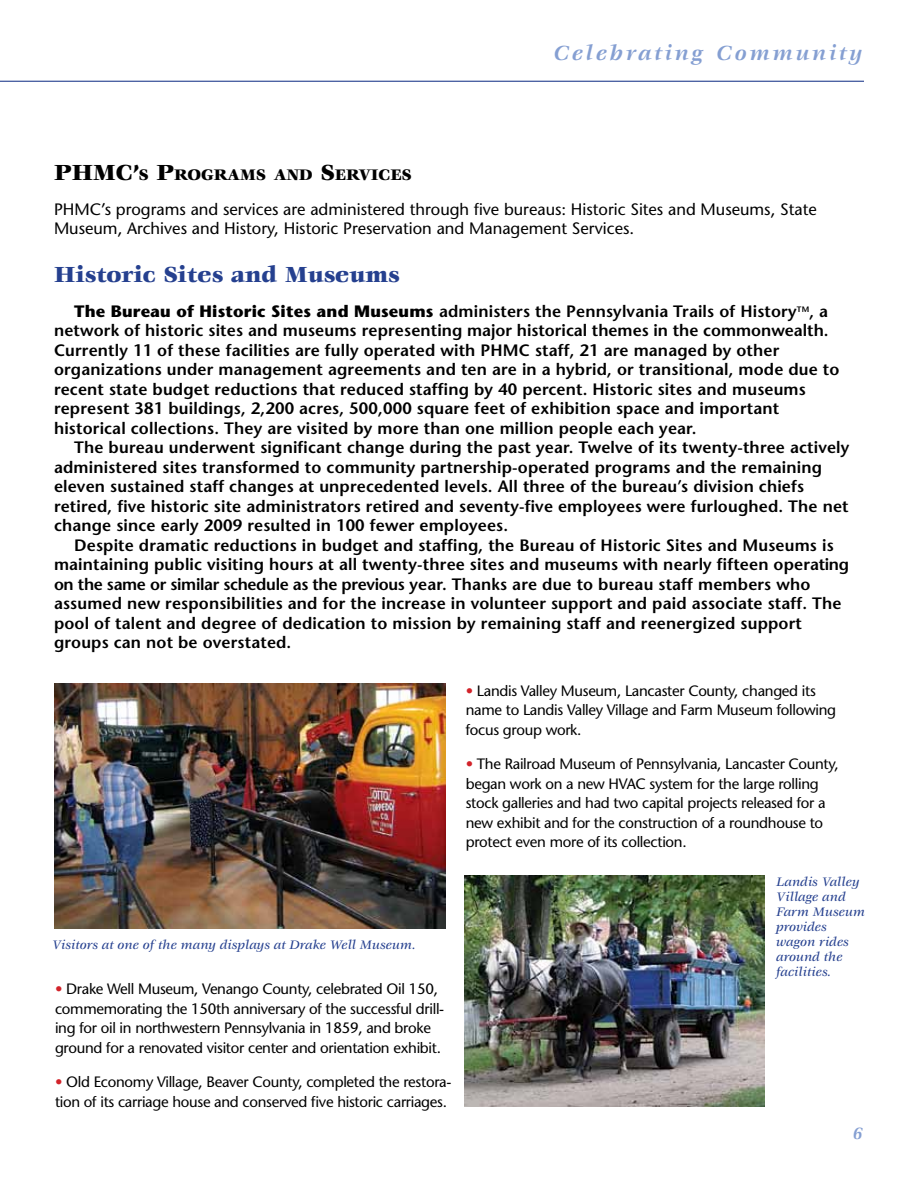
<style>
.page{position:relative;width:918px;height:1188px;background:#fff}
.page>*{position:absolute;margin:0;border:0;box-sizing:border-box;transform-origin:0 0}
.t1{font:900 24px "Veljovic";color:#25408f}
.t2{font:italic 700 22.5px "Veljovic";letter-spacing:.13em;color:#859fd2}
.t3{font:italic 700 18px "Veljovic";color:#859fd2}
.t4{font:900 16.8px "Veljovic";color:#000}
.t5{font:600 16.5px/19.5px "Stone Sans";letter-spacing:.01em;color:#000}
.t6{font:16.5px/19.5px "Stone Sans";color:#000}
.t7{font:15px/19.5px "Stone Sans";letter-spacing:-.02em;color:#000}
.t8{font:italic 500 13.5px/15px "Veljovic";color:#25408f}
.s1{font-size:24px}
.s2{font-weight:700}
.s3{font-family:"Stone Serif";color:#d2232a}
</style>
<div class="page">
<img style="left:54px;top:684px;width:392px;height:244px">
<hr style="left:0;top:81px;width:864px;height:1px;background:#25408f">
<img style="left:464px;top:875px;width:300px;height:231px">
<h2 class="t2" style="left:554px;top:41px;width:310px">Celebrating Community</h2>
<p class="t4" style="left:54px;top:165px;width:359px"><span class="s1">PHMC’</span>S <span class="s1">P</span>ROGRAMS AND <span class="s1">S</span>ERVICES</p>
<p class="t6" style="left:54px;top:199px;width:764px">PHMC’s programs and services are administered through five bureaus: Historic Sites and Museums, State<br>Museum, Archives and History, Historic Preservation and Management Services.</p>
<h1 class="t1" style="left:54px;top:261px;width:347px">Historic Sites and Museums</h1>
<p class="t5" style="left:54px;top:301px;width:787px;text-indent:20px"><span class="s2">The Bureau of Historic Sites and Museums</span> administers the Pennsylvania Trails of History<sup>TM</sup>, a network of historic sites and museums representing major historical themes in the commonwealth.<br>Currently 11 of these facilities are fully operated with PHMC staff, 21 are managed by other organizations under management agreements and ten are in a hybrid, or transitional, mode due to recent state budget reductions that reduced staffing by 40 percent. Historic sites and museums represent 381 buildings, 2,200 acres, 500,000 square feet of exhibition space and important historical collections. They are visited by more than one million people each year.</p>
<p class="t5" style="left:54px;top:438px;width:797px;text-indent:20px">The bureau underwent significant change during the past year. Twelve of its twenty-three actively administered sites transformed to community partnership-operated programs and the remaining eleven sustained staff changes at unprecedented levels. All three of the bureau’s division chiefs retired, five historic site administrators retired and seventy-five employees were furloughed. The net change since early 2009 resulted in 100 fewer employees.</p>
<p class="t5" style="left:54px;top:535px;width:797px;text-indent:20px">Despite dramatic reductions in budget and staffing, the Bureau of Historic Sites and Museums is maintaining public visiting hours at all twenty-three sites and museums with nearly fifteen operating on the same or similar schedule as the previous year. Thanks are due to bureau staff members who assumed new responsibilities and for the increase in volunteer support and paid associate staff. The pool of talent and degree of dedication to mission by remaining staff and reenergized support groups can not be overstated.</p>
<p class="t8" style="left:52px;top:938px;width:365px">Visitors at one of the many displays at Drake Well Museum.</p>
<p class="t7" style="left:55px;top:979px;width:391px"><span class="s3">•</span> Drake Well Museum, Venango County, celebrated Oil 150, commemorating the 150th anniversary of the successful drill&shy;ing for oil in northwestern Pennsylvania in 1859, and broke ground for a renovated visitor center and orientation exhibit.</p>
<p class="t7" style="left:55px;top:1072px;width:398px"><span class="s3">•</span> Old Economy Village, Beaver County, completed the restora&shy;tion of its carriage house and conserved five historic carriages.</p>
<p class="t7" style="left:466px;top:681px;width:372px"><span class="s3">•</span> Landis Valley Museum, Lancaster County, changed its name to Landis Valley Village and Farm Museum following focus group work.</p>
<p class="t7" style="left:466px;top:754px;width:375px"><span class="s3">•</span> The Railroad Museum of Pennsylvania, Lancaster County, began work on a new HVAC system for the large rolling stock galleries and had two capital projects released for a new exhibit and for the construction of a roundhouse to protect even more of its collection.</p>
<p class="t8" style="left:776px;top:875px;width:90px">Landis Valley<br>Village and<br>Farm Museum provides wagon rides around the facilities.</p>
<p class="t3" style="left:853px;top:1123px;width:11px">6</p>
</div>
